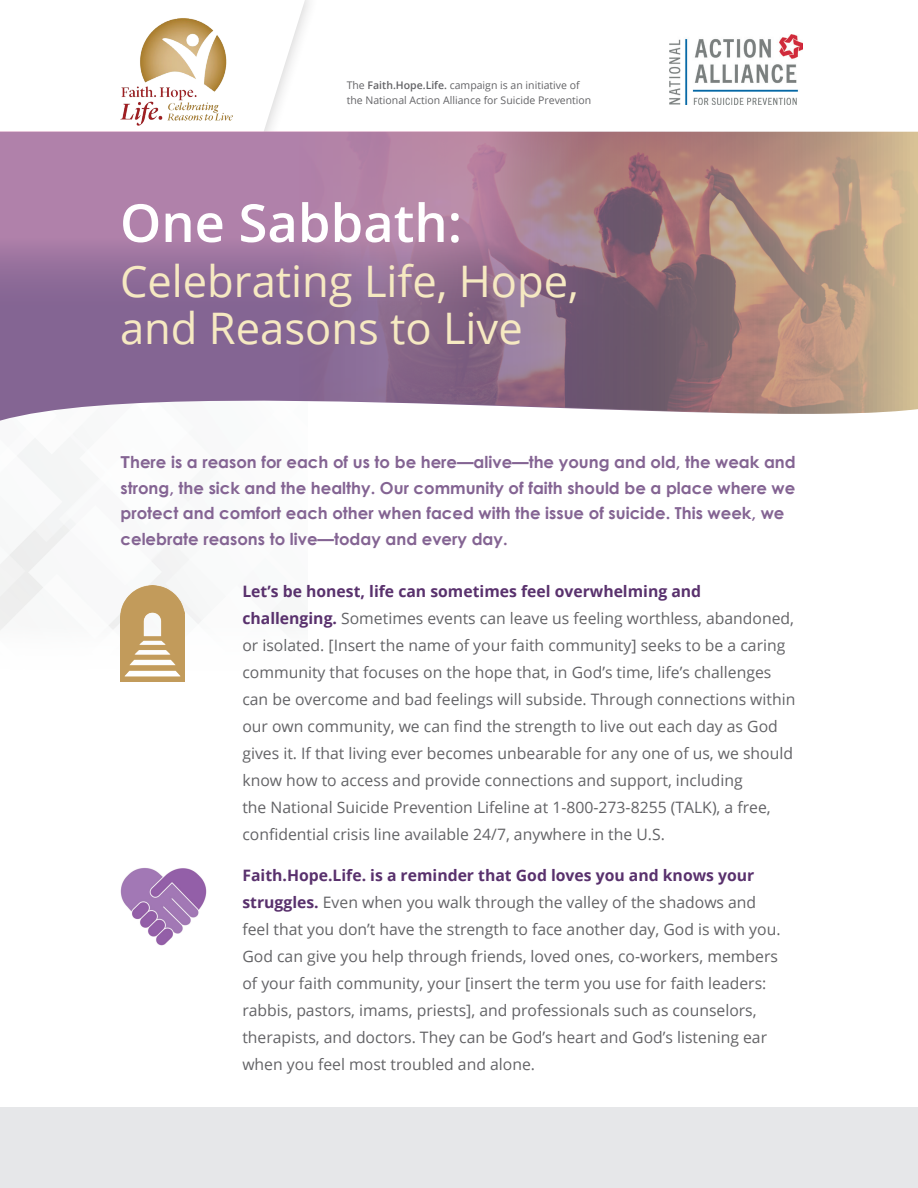
<style>
.page{position:relative;width:918px;height:1188px;background:#fff}
.page>*{position:absolute;margin:0;border:0;box-sizing:border-box;transform-origin:0 0}
.t1{font:600 52.5px "Open Sans";color:#fff}
.t2{font:43.5px/46.5px "Open Sans";color:#f6e9c2}
.t3{font:700 16.5px/25.5px "Century Gothic";color:#846493}
.t4{font:15.75px/27px "Open Sans";color:#636366}
.t5{font:10.5px/15px "Open Sans";color:#636366}
.s1{font-weight:600}
.s2{font-family:"Open Sans"}
.s3{font-weight:700;color:#59316d}
</style>
<div class="page">
<img style="left:0;top:439px;width:280px;height:236px">
<svg style="left:264px;top:1px;width:41px;height:130px"></svg>
<svg style="left:0;top:320px;width:268px;height:101px;background:#957ba2"></svg>
<img style="left:268px;top:132px;width:650px;height:282px">
<svg style="left:0;top:131px;width:617px;height:189px;background:#a3799c"></svg>
<img style="left:670px;top:34px;width:132px;height:71px">
<img style="left:94px;top:18px;width:153px;height:114px">
<div style="left:0;top:1108px;width:918px;height:80px;background:#e6e7e9"></div>
<img style="left:120px;top:868px;width:86px;height:77px">
<img style="left:121px;top:585px;width:64px;height:96px">
<p class="t5" style="left:347px;top:78px;width:246px">The <span class="s1">Faith.Hope.Life.</span> campaign is an initiative of the National Action Alliance for Suicide Prevention</p>
<h1 class="t1" style="left:120px;top:187px;width:344px">One Sabbath:</h1>
<h2 class="t2" style="left:120px;top:257px;width:460px">Celebrating Life, Hope, and Reasons to Live</h2>
<p class="t3" style="left:121px;top:449px;width:677px"><span class="s2">T</span>here is a reason for each of us to be here—alive—the young and old, the weak and strong, the sick and the healthy. Our community of faith should be a place where we protect and comfort each other when faced with the issue of suicide. This week, we celebrate reasons to live—today and every day.</p>
<p class="t4" style="left:242px;top:578px;width:555px"><span class="s3">Let’s be honest, life can sometimes feel overwhelming and challenging.</span> Sometimes events can leave us feeling worthless, abandoned, or isolated. [Insert the name of your faith community] seeks to be a caring community that focuses on the hope that, in God’s time, life’s challenges can be overcome and bad feelings will subside. Through connections within our own community, we can find the strength to live out each day as God gives it. If that living ever becomes unbearable for any one of us, we should know how to access and provide connections and support, including<br>the National Suicide Prevention Lifeline at 1-800-273-8255 (TALK), a free, confidential crisis line available 24/7, anywhere in the U.S.</p>
<p class="t4" style="left:242px;top:861px;width:540px"><span class="s3">Faith.Hope.Life. is a reminder that God loves you and knows your struggles.</span> Even when you walk through the valley of the shadows and feel that you don’t have the strength to face another day, God is with you.<br>God can give you help through friends, loved ones, co-workers, members of your faith community, your [insert the term you use for faith leaders: rabbis, pastors, imams, priests], and professionals such as counselors, therapists, and doctors. They can be God’s heart and God’s listening ear when you feel most troubled and alone.</p>
</div>
